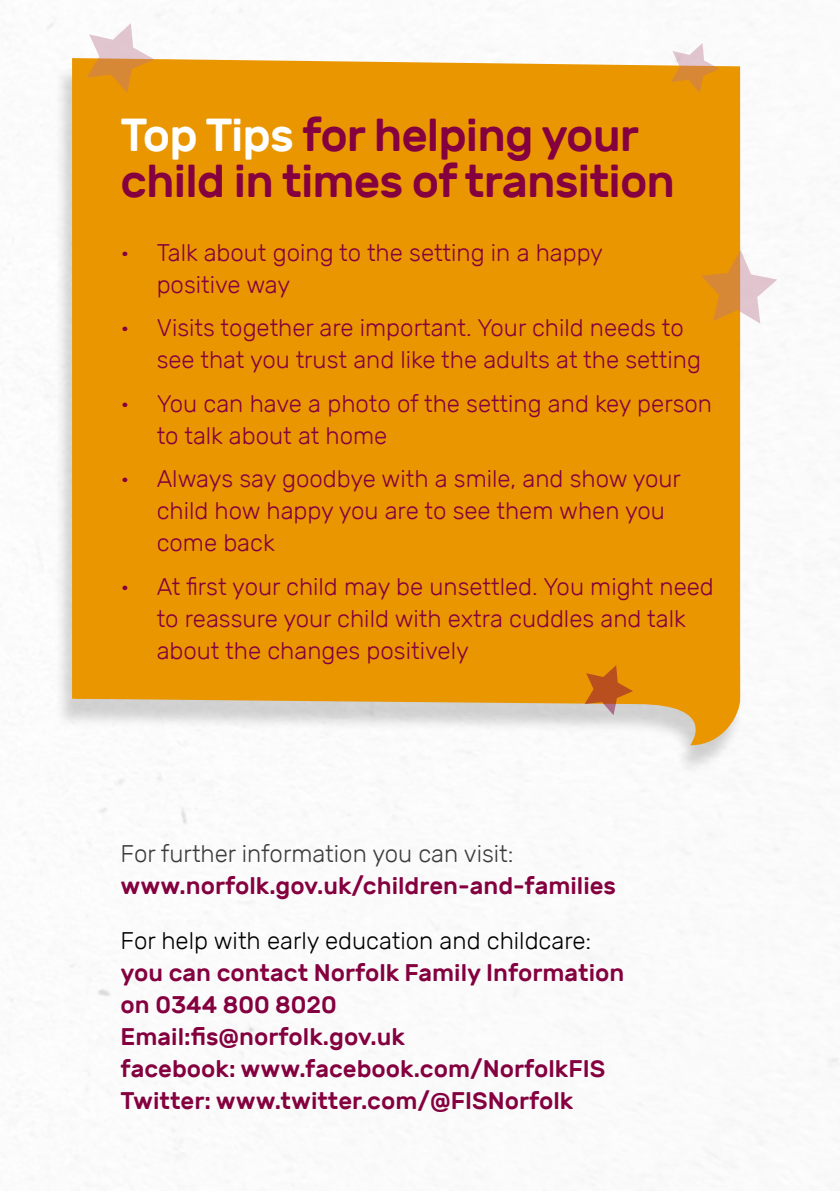
<style>
.page{position:relative;width:840px;height:1191px;background:#fff}
.page>*{position:absolute;margin:0;border:0;box-sizing:border-box;transform-origin:0 0}
.t1{font:500 46px/46px "Rubik";letter-spacing:-.02em;color:#84003f}
.t2{font:300 24px/32px "Rubik";color:#84003f}
.t3{font:500 24px/32px "Rubik";color:#84003f}
.t4{font:300 24px "Rubik";color:#000}
.t5{font:300 24px "Rubik";color:#3c3c3b}
.s1{color:#fff}
</style>
<div class="page">
<div style="left:54px;top:65px;width:689px;height:709px;background:#000;opacity:.17"></div>
<div style="left:72px;top:58px;width:667px;height:640px;background:#ea9600"></div>
<svg style="left:76px;top:628px;width:664px;height:117px;fill:#ea9600"></svg>
<svg style="left:87px;top:23px;width:67px;height:70px"></svg>
<svg style="left:584px;top:665px;width:48px;height:50px;background:#cf8338"></svg>
<svg style="left:700px;top:250px;width:76px;height:74px"></svg>
<svg style="left:670px;top:43px;width:49px;height:50px"></svg>
<h1 class="t1" style="left:121px;top:113px;width:555px"><span class="s1">Top Tips</span> for helping your child in times of transition</h1>
<p class="t2" style="left:157px;top:237px;width:447px;text-indent:-36px">• Talk about going to the setting in a happy positive way</p>
<p class="t2" style="left:157px;top:312px;width:545px;text-indent:-36px">• Visits together are important. Your child needs to see that you trust and like the adults at the setting</p>
<p class="t2" style="left:157px;top:387px;width:556px;text-indent:-36px">• You can have a photo of the setting and key person to talk about at home</p>
<p class="t2" style="left:157px;top:463px;width:525px;text-indent:-36px">• Always say goodbye with a smile, and show your child how happy you are to see them when you come back</p>
<p class="t2" style="left:157px;top:570px;width:558px;text-indent:-36px">• At first your child may be unsettled. You might need to reassure your child with extra cuddles and talk about the changes positively</p>
<p class="t5" style="left:121px;top:840px;width:394px">For further information you can visit:</p>
<p class="t3" style="left:121px;top:870px;width:496px">www.norfolk.gov.uk/children-and-families</p>
<p class="t4" style="left:121px;top:927px;width:472px">For help with early education and childcare:</p>
<p class="t3" style="left:121px;top:956px;width:505px">you can contact Norfolk Family Information on 0344 800 8020<br>Email:fis@norfolk.gov.uk<br>facebook: www.facebook.com/NorfolkFIS Twitter: www.twitter.com/@FISNorfolk</p>
</div>
